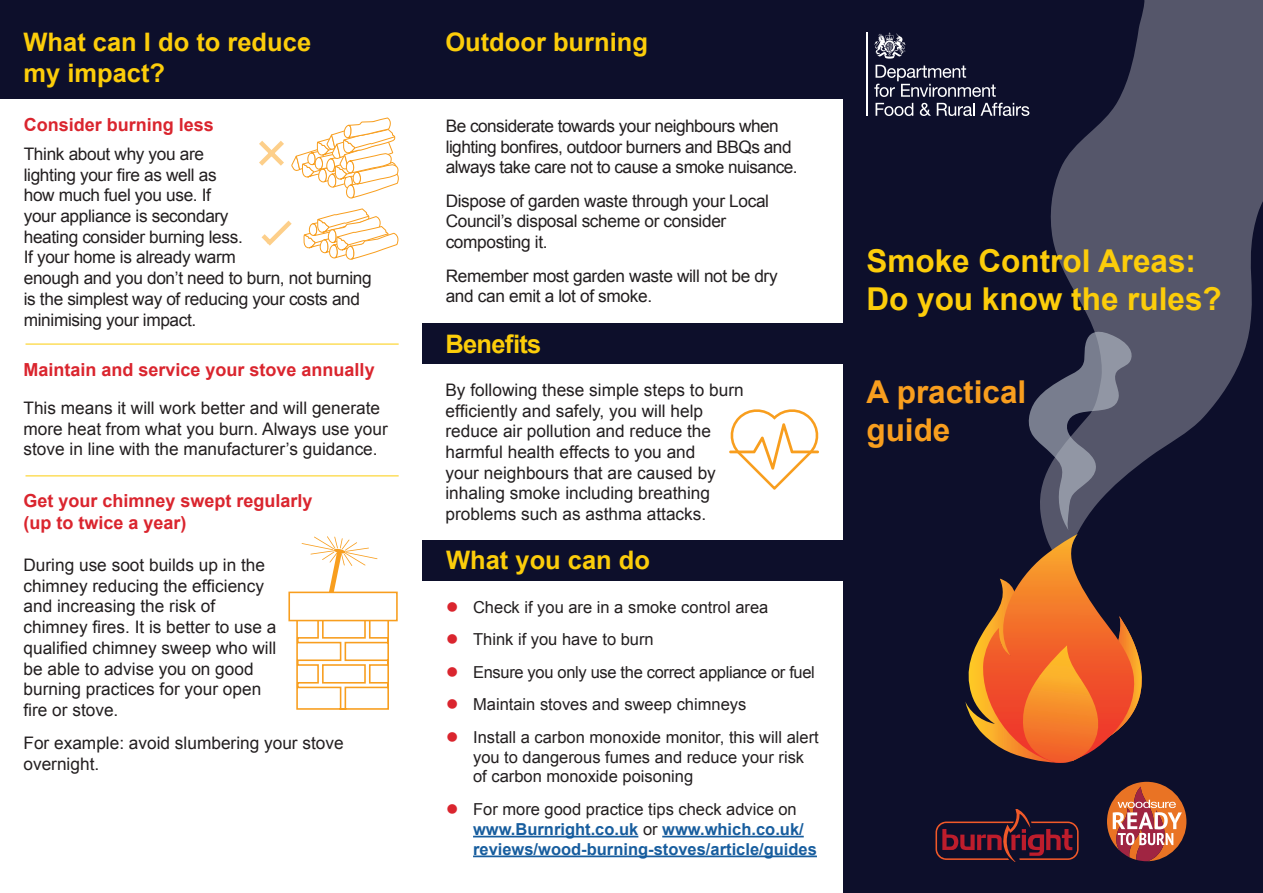
<style>
.page{position:relative;width:1263px;height:893px;background:#fff}
.page>*{position:absolute;margin:0;border:0;box-sizing:border-box;transform-origin:0 0}
.t1{font:700 31.5px "Arial";color:#fccd0a}
.t2{font:700 31.5px "Arial";color:#f89e1e}
.t3{font:700 25.5px "Arial";color:#fccd0a}
.t4{font:700 18px "Arial";color:#da252e}
.t5{font:17.25px/20.7px "Arial";color:#231f20}
.t6{font:17.25px/20.7px "Arial";letter-spacing:-.02em;color:#231f20}
.t7{font:17.25px/20.7px "Arial";letter-spacing:-.03em;color:#231f20}
.t8{font:16.5px/19.8px "Arial";color:#231f20}
.t9{font:700 16.5px/19.8px "Arial";color:#175d9e}
.t10{font:16.5px "Arial";letter-spacing:-.02em;color:#231f20}
.s1{color:#da252e}
.s2{font-weight:400;color:#231f20}
</style>
<div class="page">
<div style="left:0;top:0;width:844px;height:99px;background:#0d0f2b"></div>
<svg style="left:302px;top:536px;width:75px;height:56px"></svg>
<svg style="left:295px;top:621px;width:95px;height:89px"></svg>
<div style="left:288px;top:592px;width:110px;height:29px;background:#fff;border:2px solid #f89e1e"></div>
<div style="left:843px;top:0;width:420px;height:893px;background:#0d0f2b"></div>
<hr style="left:866px;top:33px;width:2px;height:83px;background:#fff">
<svg style="left:874px;top:65px;width:122px;height:32px"></svg>
<svg style="left:875px;top:103px;width:38px;height:13px"></svg>
<svg style="left:920px;top:103px;width:11px;height:13px"></svg>
<svg style="left:937px;top:103px;width:92px;height:13px"></svg>
<svg style="left:874px;top:33px;width:32px;height:26px"></svg>
<svg style="left:1107px;top:782px;width:79px;height:79px"></svg>
<svg style="left:935px;top:810px;width:143px;height:51px"></svg>
<svg style="left:1050px;top:0;width:213px;height:439px;fill:#55566a"></svg>
<svg style="left:965px;top:319px;width:211px;height:444px"></svg>
<svg style="left:729px;top:409px;width:90px;height:81px"></svg>
<hr style="left:473px;top:836px;width:165px;height:1px;background:#175d9e">
<hr style="left:662px;top:836px;width:142px;height:1px;background:#175d9e">
<hr style="left:473px;top:855px;width:344px;height:2px;background:#175d9e">
<svg style="left:303px;top:209px;width:96px;height:51px"></svg>
<svg style="left:261px;top:220px;width:31px;height:26px"></svg>
<svg style="left:259px;top:117px;width:140px;height:82px"></svg>
<div style="left:422px;top:323px;width:422px;height:41px;background:#0d0f2b"></div>
<hr style="left:26px;top:344px;width:373px;height:1px;background:#fccd0a">
<hr style="left:26px;top:475px;width:373px;height:1px;background:#fccd0a">
<div style="left:422px;top:540px;width:422px;height:41px;background:#0d0f2b"></div>
<h2 class="t3" style="left:24px;top:25px;width:289px">What can I do to reduce</h2>
<h2 class="t3" style="left:24px;top:56px;width:143px">my impact?</h2>
<h3 class="t4" style="left:24px;top:112px;width:192px">Consider burning less</h3>
<p class="t6" style="left:24px;top:144px;width:349px">Think about why you are<br>lighting your fire as well as<br>how much fuel you use. If<br>your appliance is secondary<br>heating consider burning less.<br>If your home is already warm<br>enough and you don’t need to burn, not burning is the simplest way of reducing your costs and minimising your impact.</p>
<h3 class="t4" style="left:24px;top:358px;width:353px">Maintain and service your stove annually</h3>
<p class="t5" style="left:24px;top:398px;width:366px">This means it will work better and will generate more heat from what you burn. Always use your stove in line with the manufacturer’s guidance.</p>
<h3 class="t4" style="left:24px;top:489px;width:291px">Get your chimney swept regularly</h3>
<h3 class="t4" style="left:24px;top:511px;width:165px">(up to twice a year)</h3>
<p class="t5" style="left:24px;top:555px;width:254px">During use soot builds up in the chimney reducing the efficiency and increasing the risk of chimney fires. It is better to use a qualified chimney sweep who will be able to advise you on good burning practices for your open fire or stove.</p>
<p class="t5" style="left:24px;top:733px;width:322px">For example: avoid slumbering your stove overnight.</p>
<h2 class="t3" style="left:445px;top:25px;width:204px">Outdoor burning</h2>
<p class="t7" style="left:446px;top:116px;width:354px">Be considerate towards your neighbours when lighting bonfires, outdoor burners and BBQs and always take care not to cause a smoke nuisance.</p>
<p class="t6" style="left:446px;top:191px;width:325px">Dispose of garden waste through your Local<br>Council’s disposal scheme or consider composting it.</p>
<p class="t6" style="left:446px;top:265px;width:333px">Remember most garden waste will not be dry and can emit a lot of smoke.</p>
<h2 class="t3" style="left:445px;top:327px;width:98px">Benefits</h2>
<p class="t5" style="left:445px;top:380px;width:300px">By following these simple steps to burn efficiently and safely, you will help reduce air pollution and reduce the harmful health effects to you and<br>your neighbours that are caused by inhaling smoke including breathing problems such as asthma attacks.</p>
<h2 class="t3" style="left:446px;top:543px;width:206px">What you can do</h2>
<p class="t8" style="left:446px;top:597px;width:324px"><span class="s1">●</span> Check if you are in a smoke control area</p>
<p class="t8" style="left:446px;top:630px;width:209px"><span class="s1">●</span> Think if you have to burn</p>
<p class="t10" style="left:446px;top:661px;width:370px"><span class="s1">●</span> Ensure you only use the correct appliance or fuel</p>
<p class="t8" style="left:446px;top:695px;width:302px"><span class="s1">●</span> Maintain stoves and sweep chimneys</p>
<p class="t8" style="left:473px;top:727px;width:347px;text-indent:-27px"><span class="s1">●</span> Install a carbon monoxide monitor, this will alert you to dangerous fumes and reduce your risk of carbon monoxide poisoning</p>
<p class="t9" style="left:473px;top:800px;width:345px;text-indent:-27px"><span class="s1">●</span> <span class="s2">For more good practice tips check advice on </span>www.Burnright.co.uk <span class="s2">or</span> www.which.co.uk/ reviews/wood-burning-stoves/article/guides</p>
<h1 class="t1" style="left:866px;top:240px;width:331px">Smoke Control Areas:</h1>
<h1 class="t1" style="left:866px;top:278px;width:357px">Do you know the rules?</h1>
<h1 class="t2" style="left:866px;top:371px;width:161px">A practical</h1>
<h1 class="t2" style="left:866px;top:409px;width:86px">guide</h1>
</div>
